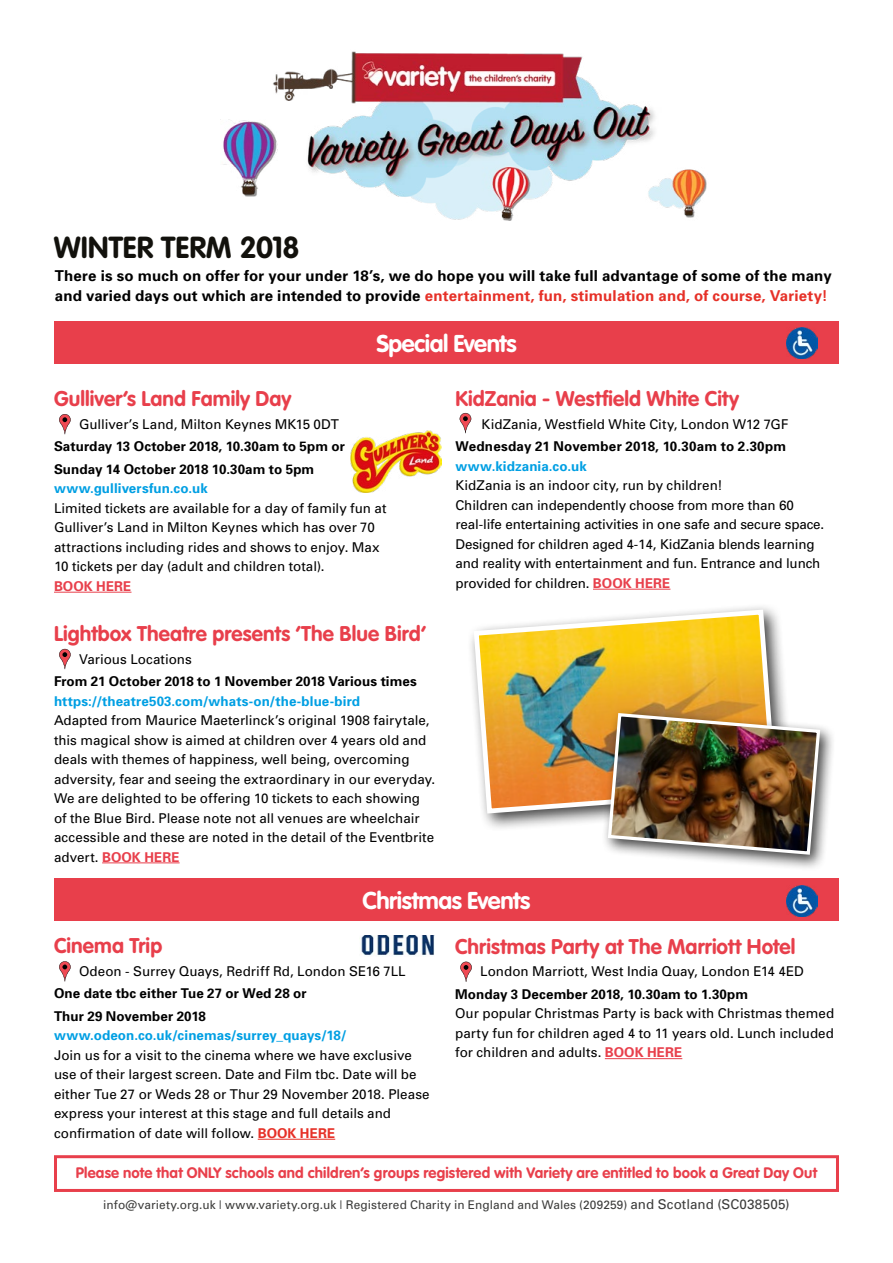
<style>
.page{position:relative;width:893px;height:1263px;background:#fff}
.page>*{position:absolute;margin:0;border:0;box-sizing:border-box;transform-origin:0 0}
.t1{font:700 30px "VAG Rounded";color:#12110c}
.t2{font:700 24px "VAG Rounded";letter-spacing:-.02em;color:#fff}
.t3{font:700 21px "VAG Rounded";letter-spacing:.005em;color:#e83f4b}
.t4{font:700 15px/19.5px "Univers";letter-spacing:.01em;color:#000}
.t5{font:700 15px "VAG Rounded";letter-spacing:.01em;color:#e83f4b}
.t6{font:13.5px/19.5px "Univers";color:#000}
.t7{font:700 13.5px/22.5px "Univers";letter-spacing:.005em;color:#000}
.t8{font:700 13.5px "Univers";letter-spacing:.01em;color:#009fe3}
.t9{font:700 13.5px "Univers";letter-spacing:.005em;color:#e83f4b}
.t10{font:12px "Univers";letter-spacing:.005em;color:#3c3c3b}
.s1{color:#e63027}
.s2{font-weight:700;color:#e83f4b}
.s3{font-weight:700;color:#e63027}
.s4{font-size:13.5px}
</style>
<div class="page">
<hr style="left:593px;top:589px;width:77px;height:1px;background:#e83f4b">
<svg style="left:460px;top:413px;width:11px;height:20px"></svg>
<img style="left:220px;top:51px;width:487px;height:170px">
<div style="left:54px;top:321px;width:785px;height:43px;background:#e83f4b"></div>
<img style="left:787px;top:327px;width:31px;height:31px">
<hr style="left:102px;top:862px;width:78px;height:1px;background:#e83f4b">
<svg style="left:59px;top:649px;width:12px;height:20px"></svg>
<hr style="left:605px;top:1058px;width:77px;height:1px;background:#e83f4b">
<svg style="left:460px;top:962px;width:12px;height:20px"></svg>
<div style="left:467px;top:603px;width:328px;height:229px;background:#000;opacity:.75"></div>
<svg style="left:471px;top:607px;width:308px;height:209px"></svg>
<div style="left:602px;top:707px;width:234px;height:164px;background:#000;opacity:.75"></div>
<img style="left:606px;top:711px;width:216px;height:145px">
<div style="left:54px;top:1155px;width:785px;height:37px;border:3px solid #e83f4b"></div>
<div style="left:54px;top:879px;width:785px;height:42px;background:#e83f4b"></div>
<img style="left:787px;top:885px;width:31px;height:31px">
<svg style="left:59px;top:414px;width:12px;height:20px"></svg>
<hr style="left:54px;top:592px;width:77px;height:1px;background:#e83f4b">
<img style="left:350px;top:431px;width:92px;height:61px">
<hr style="left:258px;top:1139px;width:77px;height:1px;background:#e63027">
<svg style="left:59px;top:961px;width:12px;height:20px"></svg>
<img style="left:361px;top:935px;width:74px;height:21px">
<h1 class="t1" style="left:54px;top:230px;width:247px">WINTER TERM 2018</h1>
<p class="t4" style="left:55px;top:266px;width:778px">There is so much on offer for your under 18’s, we do hope you will take full advantage of some of the many and varied days out which are intended to provide <span class="s1">entertainment, fun, stimulation and, of course, Variety!</span></p>
<h2 class="t2" style="left:376px;top:329px;width:142px">Special Events</h2>
<h3 class="t3" style="left:54px;top:387px;width:239px">Gulliver’s Land Family Day</h3>
<p class="t6" style="left:79px;top:414px;width:261px">Gulliver’s Land, Milton Keynes MK15 0DT</p>
<p class="t7" style="left:54px;top:435px;width:292px">Saturday 13 October 2018, 10.30am to 5pm or<br>Sunday 14 October 2018 10.30am to 5pm</p>
<p class="t8" style="left:54px;top:480px;width:155px">www.gulliversfun.co.uk</p>
<p class="t6" style="left:54px;top:498px;width:334px">Limited tickets are available for a day of family fun at Gulliver’s Land in Milton Keynes which has over 70 attractions including rides and shows to enjoy. Max 10 tickets per day (adult and children total).</p>
<p class="t9" style="left:54px;top:577px;width:79px">BOOK HERE</p>
<h3 class="t3" style="left:54px;top:621px;width:373px">Lightbox Theatre presents ‘The Blue Bird’</h3>
<p class="t6" style="left:79px;top:649px;width:114px">Various Locations</p>
<p class="t7" style="left:54px;top:669px;width:364px">From 21 October 2018 to 1 November 2018 Various times</p>
<p class="t8" style="left:54px;top:692px;width:308px">https://theatre503.com/whats-on/the-blue-bird</p>
<p class="t6" style="left:54px;top:710px;width:383px">Adapted from Maurice Maeterlinck’s original 1908 fairytale, this magical show is aimed at children over 4 years old and deals with themes of happiness, well being, overcoming adversity, fear and seeing the extraordinary in our everyday.<br>We are delighted to be offering 10 tickets to each showing of the Blue Bird. Please note not all venues are wheelchair accessible and these are noted in the detail of the Eventbrite advert. <span class="s2">BOOK HERE</span></p>
<h3 class="t3" style="left:455px;top:387px;width:285px">KidZania - Westfield White City</h3>
<p class="t6" style="left:482px;top:414px;width:308px">KidZania, Westfield White City, London W12 7GF</p>
<p class="t7" style="left:455px;top:435px;width:332px">Wednesday 21 November 2018, 10.30am to 2.30pm</p>
<p class="t8" style="left:455px;top:457px;width:133px">www.kidzania.co.uk</p>
<p class="t6" style="left:455px;top:476px;width:370px">KidZania is an indoor city, run by children!<br>Children can independently choose from more than 60 real-life entertaining activities in one safe and secure space.<br>Designed for children aged 4-14, KidZania blends learning and reality with entertainment and fun. Entrance and lunch provided for children. <span class="s2">BOOK HERE</span></p>
<h2 class="t2" style="left:363px;top:887px;width:169px">Christmas Events</h2>
<h3 class="t3" style="left:54px;top:934px;width:110px">Cinema Trip</h3>
<p class="t6" style="left:79px;top:961px;width:328px">Odeon - Surrey Quays, Redriff Rd, London SE16 7LL</p>
<p class="t7" style="left:54px;top:982px;width:254px">One date tbc either Tue 27 or Wed 28 or<br>Thur 29 November 2018</p>
<p class="t8" style="left:54px;top:1027px;width:294px">www.odeon.co.uk/cinemas/surrey_quays/18/</p>
<p class="t6" style="left:54px;top:1045px;width:377px">Join us for a visit to the cinema where we have exclusive use of their largest screen. Date and Film tbc. Date will be either Tue 27 or Weds 28 or Thur 29 November 2018. Please express your interest at this stage and full details and confirmation of date will follow. <span class="s3">BOOK HERE</span></p>
<h3 class="t3" style="left:455px;top:934px;width:342px">Christmas Party at The Marriott Hotel</h3>
<p class="t6" style="left:480px;top:961px;width:325px">London Marriott, West India Quay, London E14 4ED</p>
<p class="t7" style="left:455px;top:982px;width:294px">Monday 3 December 2018, 10.30am to 1.30pm</p>
<p class="t6" style="left:455px;top:1003px;width:380px;text-align:justify">Our popular Christmas Party is back with Christmas themed party fun for children aged 4 to 11 years old. Lunch included for children and adults. <span class="s2">BOOK HERE</span></p>
<p class="t5" style="left:76px;top:1164px;width:743px">Please note that ONLY schools and children’s groups registered with Variety are entitled to book a Great Day Out</p>
<p class="t10" style="left:103px;top:1197px;width:688px">info@variety.org.uk | www.variety.org.uk | Registered Charity in England and Wales (209259) <span class="s4">and Scotland (SC038505)</span></p>
</div>
